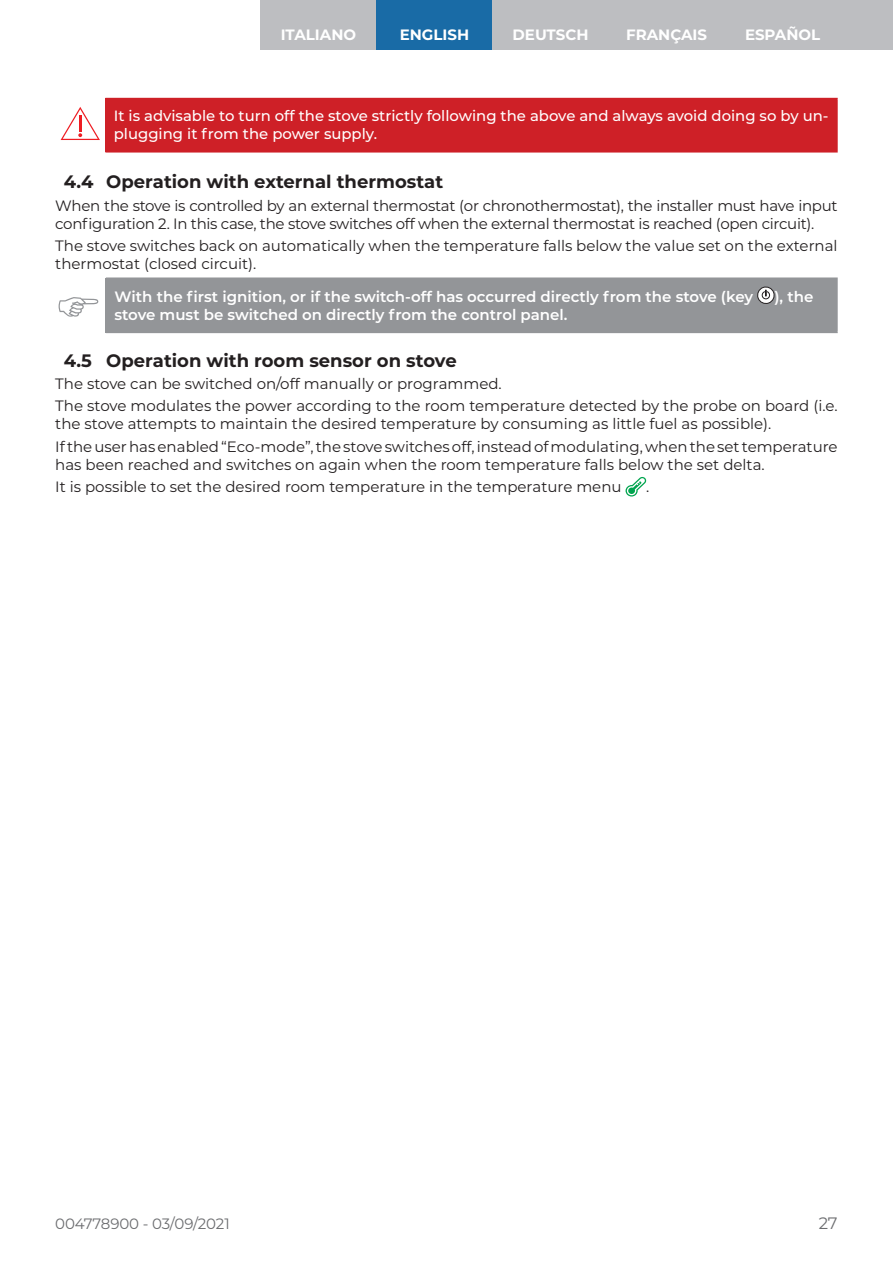
<style>
.page{position:relative;width:893px;height:1263px;background:#fff}
.page>*{position:absolute;margin:0;border:0;box-sizing:border-box;transform-origin:0 0}
.t1{font:700 18px "Montserrat";color:#231f20}
.t2{font:16.5px "Montserrat";color:#6c6d70}
.t3{font:15px/22.2px "Montserrat";color:#231f20}
.t4{font:15px/18px "Montserrat";letter-spacing:-.02em;color:#231f20}
.t5{font:600 15px "Montserrat";color:#fff}
.t6{font:700 15px "Montserrat";color:#fff}
.t7{font:15px "Montserrat";letter-spacing:-.01em;color:#6c6d70}
.t8{font:500 14.85px/17.9px "Montserrat";color:#fff}
</style>
<div class="page">
<div style="left:260px;top:0;width:116px;height:50px;background:#bdbec1"></div>
<div style="left:376px;top:0;width:116px;height:50px;background:#196ba6"></div>
<div style="left:492px;top:0;width:117px;height:50px;background:#bdbec1"></div>
<div style="left:609px;top:0;width:116px;height:50px;background:#bdbec1"></div>
<div style="left:725px;top:0;width:168px;height:50px;background:#bdbec1"></div>
<div style="left:105px;top:99px;width:732px;height:53px;background:#ce2027"></div>
<hr style="left:105px;top:98px;width:733px;height:1px;background:#ce2027">
<hr style="left:836px;top:99px;width:2px;height:52px;background:#ce2027">
<hr style="left:105px;top:151px;width:733px;height:2px;background:#ce2027">
<div style="left:106px;top:278px;width:731px;height:54px;background:#939598"></div>
<hr style="left:106px;top:277px;width:732px;height:2px;background:#939598">
<hr style="left:836px;top:279px;width:2px;height:53px;background:#939598">
<hr style="left:106px;top:332px;width:732px;height:1px;background:#939598">
<svg style="left:757px;top:287px;width:17px;height:17px"></svg>
<svg style="left:626px;top:477px;width:20px;height:19px"></svg>
<svg style="left:61px;top:107px;width:39px;height:33px"></svg>
<svg style="left:59px;top:297px;width:39px;height:20px"></svg>
<p class="t6" style="left:281px;top:24px;width:77px">ITALIANO</p>
<p class="t6" style="left:400px;top:24px;width:71px">ENGLISH</p>
<p class="t6" style="left:513px;top:24px;width:77px">DEUTSCH</p>
<p class="t6" style="left:626px;top:24px;width:82px">FRANÇAIS</p>
<p class="t6" style="left:745px;top:24px;width:77px">ESPAÑOL</p>
<p class="t8" style="left:114px;top:107px;width:716px">It is advisable to turn off the stove strictly following the above and always avoid doing so by un&shy;plugging it from the power supply.</p>
<p class="t1" style="left:64px;top:169px;width:381px">4.4 Operation with external thermostat</p>
<p class="t4" style="left:55px;top:196px;width:784px">When the stove is controlled by an external thermostat (or chronothermostat), the installer must have input configuration 2. In this case, the stove switches off when the external thermostat is reached (open circuit).</p>
<p class="t3" style="left:55px;top:236px;width:784px;line-height:18px">The stove switches back on automatically when the temperature falls below the value set on the external thermostat (closed circuit).</p>
<p class="t5" style="left:114px;top:286px;width:640px">With the first ignition, or if the switch-off has occurred directly from the stove (key</p>
<p class="t5" style="left:774px;top:286px;width:41px">), the</p>
<p class="t5" style="left:114px;top:304px;width:455px">stove must be switched on directly from the control panel.</p>
<p class="t1" style="left:64px;top:348px;width:394px">4.5 Operation with room sensor on stove</p>
<p class="t3" style="left:55px;top:372px;width:784px">The stove can be switched on/off manually or programmed.<br>The stove modulates the power according to the room temperature detected by the probe on board (i.e.</p>
<p class="t3" style="left:55px;top:412px;width:784px">the stove attempts to maintain the desired temperature by consuming as little fuel as possible).<br>If the user has enabled “Eco-mode”, the stove switches off, instead of modulating, when the set temperature</p>
<p class="t3" style="left:55px;top:453px;width:711px">has been reached and switches on again when the room temperature falls below the set delta.<br>It is possible to set the desired room temperature in the temperature menu</p>
<p class="t3" style="left:646px;top:475px;width:5px">.</p>
<p class="t7" style="left:55px;top:1213px;width:176px">004778900 - 03/09/2021</p>
<p class="t2" style="left:819px;top:1212px;width:20px">27</p>
</div>
